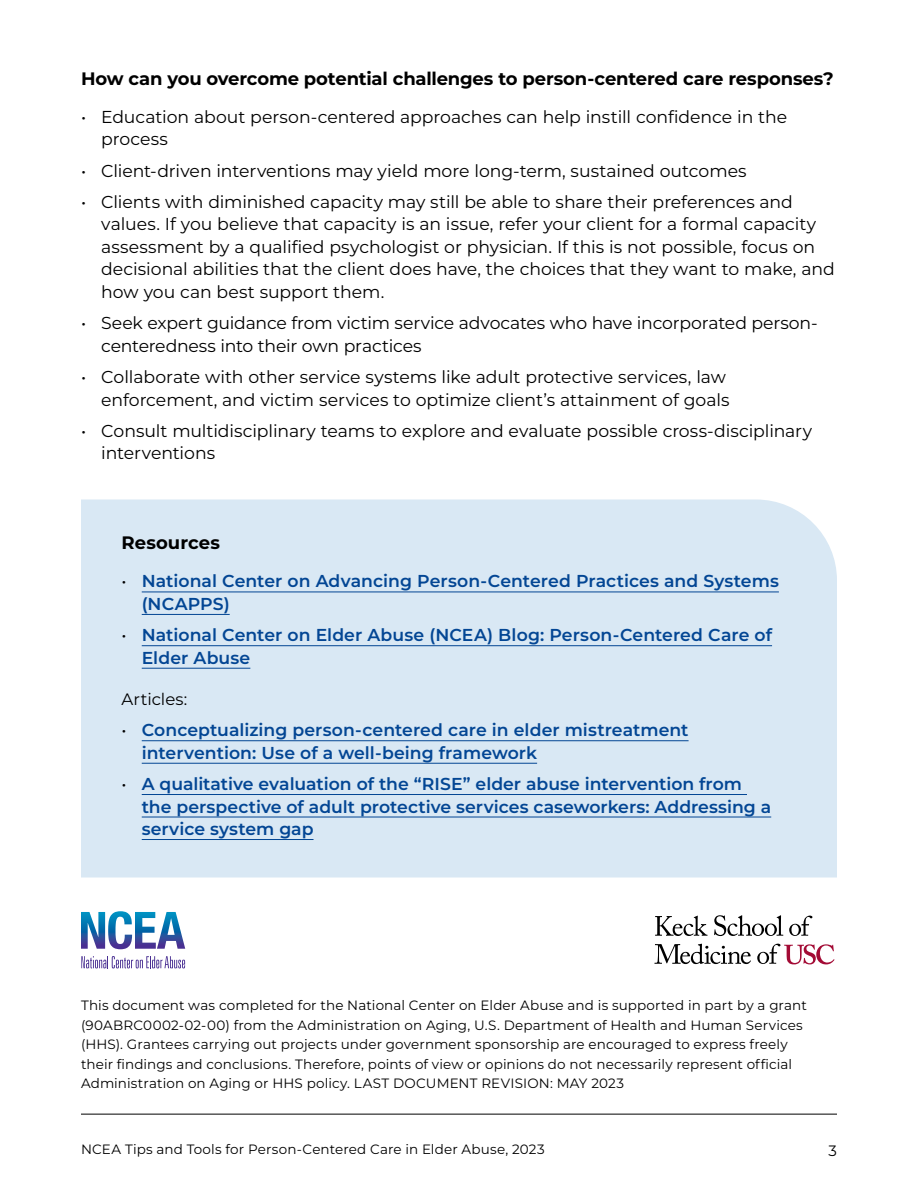
<style>
.page{position:relative;width:918px;height:1188px;background:#fff}
.page>*{position:absolute;margin:0;border:0;box-sizing:border-box;transform-origin:0 0}
.Head_02__Subs{font:700 18px "Montserrat";letter-spacing:-.01em;color:#000}
.t1{font:17.25px/22.5px "Montserrat";letter-spacing:-.005em;color:#000}
.t2{font:600 17.25px/22.5px "Montserrat";letter-spacing:.005em;color:#034694}
.Body{font:16.5px "Montserrat";letter-spacing:.005em;color:#000}
.t3{font:15px "Montserrat";color:#000}
.t4{font:13.5px/19.5px "Montserrat";letter-spacing:.01em;color:#000}
.s1{font-weight:400;color:#000}
</style>
<div class="page">
<div style="left:81px;top:500px;width:756px;height:378px;background:#d9e8f4"></div>
<hr style="left:81px;top:1114px;width:756px;height:1px;background:#000">
<hr style="left:142px;top:592px;width:637px;height:1px;background:#034694">
<hr style="left:142px;top:614px;width:88px;height:1px;background:#034694">
<hr style="left:142px;top:645px;width:630px;height:1px;background:#034694">
<hr style="left:142px;top:668px;width:108px;height:1px;background:#034694">
<hr style="left:142px;top:740px;width:547px;height:1px;background:#034694">
<hr style="left:142px;top:763px;width:395px;height:1px;background:#034694">
<hr style="left:142px;top:794px;width:605px;height:1px;background:#034694">
<hr style="left:142px;top:817px;width:629px;height:1px;background:#034694">
<hr style="left:142px;top:839px;width:172px;height:1px;background:#034694">
<svg style="left:81px;top:956px;width:104px;height:12px"></svg>
<svg style="left:81px;top:911px;width:104px;height:38px"></svg>
<svg style="left:714px;top:915px;width:69px;height:21px"></svg>
<svg style="left:655px;top:916px;width:52px;height:20px"></svg>
<svg style="left:757px;top:944px;width:77px;height:20px"></svg>
<svg style="left:789px;top:916px;width:23px;height:20px"></svg>
<svg style="left:655px;top:944px;width:96px;height:20px"></svg>
<h2 class="Head_02__Subs" style="left:81px;top:67px;width:754px">How can you overcome potential challenges to person-centered care responses?</h2>
<p class="t1" style="left:101px;top:105px;width:687px;text-indent:-20px">• Education about person-centered approaches can help instill confidence in the process</p>
<p class="t1" style="left:81px;top:159px;width:667px">• Client-driven interventions may yield more long-term, sustained outcomes</p>
<p class="t1" style="left:101px;top:190px;width:735px;text-indent:-20px">• Clients with diminished capacity may still be able to share their preferences and values. If you believe that capacity is an issue, refer your client for a formal capacity assessment by a qualified psychologist or physician. If this is not possible, focus on decisional abilities that the client does have, the choices that they want to make, and how you can best support them.</p>
<p class="t1" style="left:101px;top:311px;width:718px;text-indent:-20px">• Seek expert guidance from victim service advocates who have incorporated person&shy;centeredness into their own practices</p>
<p class="t1" style="left:81px;top:365px;width:650px;text-align:right">• Collaborate with other service systems like adult protective services, law enforcement, and victim services to optimize client’s attainment of goals</p>
<p class="t1" style="left:101px;top:419px;width:712px;text-indent:-20px">• Consult multidisciplinary teams to explore and evaluate possible cross-disciplinary interventions</p>
<h2 class="Head_02__Subs" style="left:122px;top:531px;width:100px">Resources</h2>
<p class="t2" style="left:142px;top:570px;width:639px;text-indent:-20px"><span class="s1">•</span> National Center on Advancing Person-Centered Practices and Systems (NCAPPS)</p>
<p class="t2" style="left:142px;top:623px;width:632px;text-indent:-20px"><span class="s1">•</span> National Center on Elder Abuse (NCEA) Blog: Person-Centered Care of<br>Elder Abuse</p>
<p class="Body" style="left:122px;top:688px;width:67px">Articles:</p>
<p class="t2" style="left:142px;top:718px;width:548px;text-indent:-20px"><span class="s1">•</span> Conceptualizing person-centered care in elder mistreatment intervention: Use of a well-being framework</p>
<p class="t2" style="left:142px;top:772px;width:631px;text-indent:-20px"><span class="s1">•</span> A qualitative evaluation of the “RISE” elder abuse intervention from the perspective of adult protective services caseworkers: Addressing a service system gap</p>
<p class="t4" style="left:81px;top:996px;width:727px">This document was completed for the National Center on Elder Abuse and is supported in part by a grant (90ABRC0002-02-00) from the Administration on Aging, U.S. Department of Health and Human Services (HHS). Grantees carrying out projects under government sponsorship are encouraged to express freely their findings and conclusions. Therefore, points of view or opinions do not necessarily represent official Administration on Aging or HHS policy. LAST DOCUMENT REVISION: MAY 2023</p>
<p class="t4" style="left:81px;top:1139px;width:465px">NCEA Tips and Tools for Person-Centered Care in Elder Abuse, 2023</p>
<p class="t3" style="left:829px;top:1140px;width:10px">3</p>
</div>
